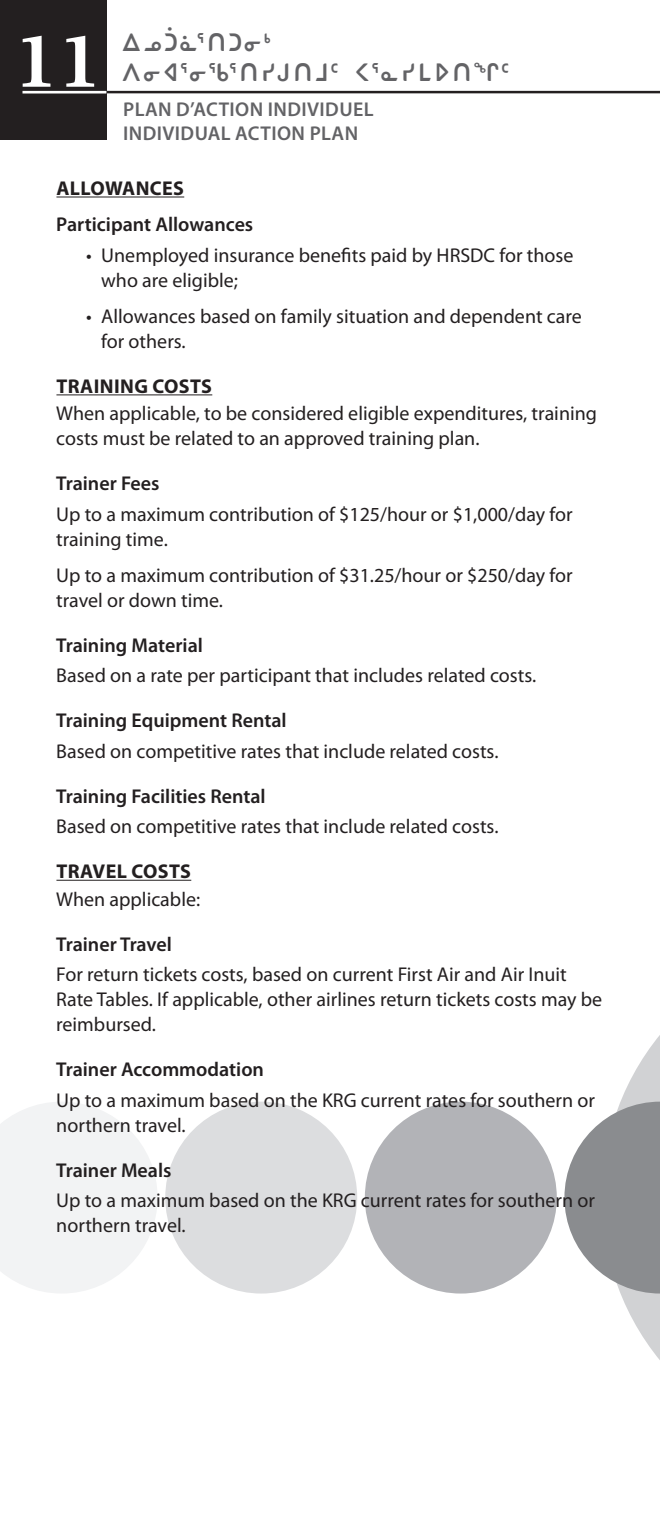
<style>
.page{position:relative;width:660px;height:1530px;background:#fff}
.page>*{position:absolute;margin:0;border:0;box-sizing:border-box;transform-origin:0 0}
.t1{font:600 70px "Lucida Bright";color:#fff}
._00-inside_heading-i{font:700 25px/30px "Ai Pai Nuna SP";color:#636366}
._03-body{font:20px/25px "Myriad Pro";color:#231f20}
._01-Title5{font:600 20px "Myriad Pro";color:#231f20}
._03-bullet{font:20px/25px "Myriad Pro";color:#231f20}
._00-inside_heading-e{font:600 20px "Myriad Pro";letter-spacing:.02em;color:#636366}
._01-Title4{font:700 20px "Myriad Pro";letter-spacing:.02em;color:#231f20}
</style>
<div class="page">
<hr style="left:0;top:91px;width:660px;height:2px;background:#231f20">
<svg style="left:564px;top:1035px;width:96px;height:325px"></svg>
<div style="left:365px;top:1102px;width:192px;height:192px;background:#b2b3b7;border-radius:50%"></div>
<div style="left:165px;top:1102px;width:192px;height:192px;background:#dcdddf;border-radius:50%"></div>
<svg style="left:0;top:1102px;width:157px;height:191px"></svg>
<div style="left:0;top:0;width:106px;height:140px;background:#231f20"></div>
<hr style="left:22px;top:91px;width:84px;height:3px;background:#fff">
<hr style="left:56px;top:196px;width:128px;height:1px;background:#231f20">
<hr style="left:56px;top:394px;width:156px;height:1px;background:#231f20">
<hr style="left:56px;top:880px;width:135px;height:1px;background:#231f20">
<p class="t1" style="left:14px;top:22px;width:89px">11</p>
<p class="_00-inside_heading-i" style="left:123px;top:27px;width:391px">WK©ˆ3TGI4<br>WIX3IC3TYATJ5 X3NYMSTQ5</p>
<p class="_00-inside_heading-e" style="left:123px;top:98px;width:252px">PLAN D’ACTION INDIVIDUEL</p>
<p class="_00-inside_heading-e" style="left:123px;top:122px;width:237px">INDIVIDUAL ACTION PLAN</p>
<p class="_01-Title4" style="left:56px;top:177px;width:129px">ALLOWANCES</p>
<p class="_01-Title5" style="left:56px;top:213px;width:199px">Participant Allowances</p>
<p class="_03-bullet" style="left:101px;top:242px;width:474px;text-indent:-15px">• Unemployed insurance benefits paid by HRSDC for those who are eligible;</p>
<p class="_03-bullet" style="left:101px;top:303px;width:482px;text-indent:-15px">• Allowances based on family situation and dependent care for others.</p>
<p class="_01-Title4" style="left:56px;top:375px;width:157px">TRAINING COSTS</p>
<p class="_03-body" style="left:56px;top:401px;width:542px">When applicable, to be considered eligible expenditures, training costs must be related to an approved training plan.</p>
<p class="_01-Title5" style="left:56px;top:473px;width:105px">Trainer Fees</p>
<p class="_03-body" style="left:56px;top:501px;width:518px">Up to a maximum contribution of $125/hour or $1,000/day for training time.</p>
<p class="_03-body" style="left:56px;top:563px;width:518px">Up to a maximum contribution of $31.25/hour or $250/day for travel or down time.</p>
<p class="_01-Title5" style="left:56px;top:634px;width:148px">Training Material</p>
<p class="_03-body" style="left:56px;top:663px;width:481px">Based on a rate per participant that includes related costs.</p>
<p class="_01-Title5" style="left:56px;top:710px;width:232px">Training Equipment Rental</p>
<p class="_03-body" style="left:56px;top:738px;width:444px">Based on competitive rates that include related costs.</p>
<p class="_01-Title5" style="left:56px;top:785px;width:211px">Training Facilities Rental</p>
<p class="_03-body" style="left:56px;top:814px;width:444px">Based on competitive rates that include related costs.</p>
<p class="_01-Title4" style="left:56px;top:860px;width:136px">TRAVEL COSTS</p>
<p class="_03-body" style="left:56px;top:886px;width:145px">When applicable:</p>
<p class="_01-Title5" style="left:56px;top:933px;width:117px">Trainer Travel</p>
<p class="_03-body" style="left:56px;top:962px;width:547px">For return tickets costs, based on current First Air and Air Inuit<br>Rate Tables. If applicable, other airlines return tickets costs may be reimbursed.</p>
<p class="_01-Title5" style="left:56px;top:1058px;width:209px">Trainer Accommodation</p>
<p class="_03-body" style="left:56px;top:1087px;width:540px">Up to a maximum based on the KRG current rates for southern or northern travel.</p>
<p class="_01-Title5" style="left:56px;top:1159px;width:117px">Trainer Meals</p>
<p class="_03-body" style="left:56px;top:1187px;width:540px">Up to a maximum based on the KRG current rates for southern or northern travel.</p>
</div>
